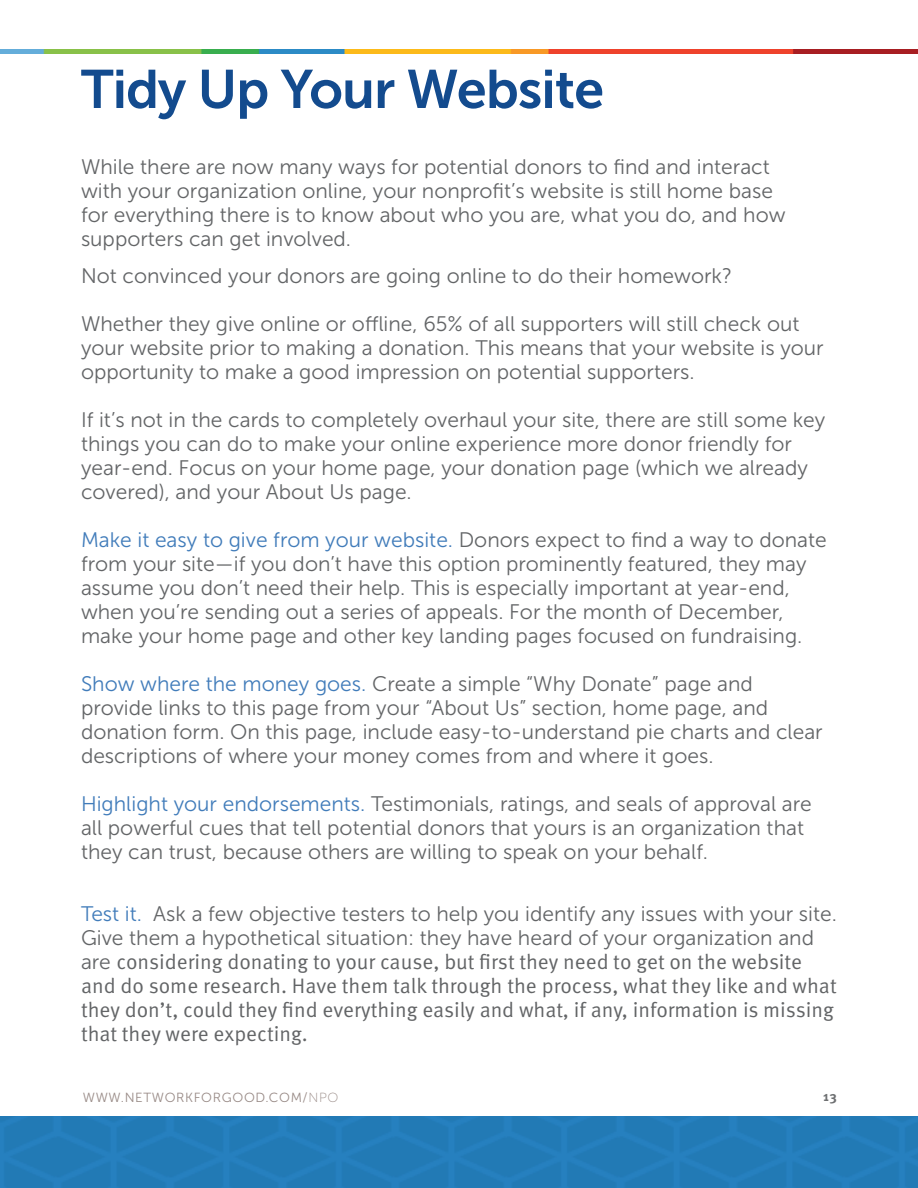
<style>
.page{position:relative;width:918px;height:1188px;background:#fff}
.page>*{position:absolute;margin:0;border:0;box-sizing:border-box;transform-origin:0 0}
.t1{font:54px "Museo Sans 700";letter-spacing:-.015em;color:#134b8e}
.t2{font:21px/24px "Museo Sans 300";color:#636567}
.t3{font:21px/24px "Meta OT Norm";color:#636567}
.t4{font:700 13.5px "Meta OT";color:#6d6f71}
.t5{font:13.2px "Museo Sans 300";letter-spacing:.05em;color:#988a86}
.s1{color:#417cba}
.s2{font-family:"Museo Sans 300"}
.s3{font-family:"Museo Sans 100"}
</style>
<div class="page">
<img style="left:0;top:1117px;width:918px;height:71px">
<img style="left:0;top:50px;width:918px;height:4px">
<h1 class="t1" style="left:81px;top:69px;width:525px">Tidy Up Your Website</h1>
<p class="t2" style="left:81px;top:156px;width:706px">While there are now many ways for potential donors to find and interact with your organization online, your nonprofit’s website is still home base for everything there is to know about who you are, what you do, and how supporters can get involved.</p>
<p class="t2" style="left:81px;top:266px;width:653px">Not convinced your donors are going online to do their homework?</p>
<p class="t2" style="left:81px;top:314px;width:744px">Whether they give online or offline, 65% of all supporters will still check out your website prior to making a donation. This means that your website is your opportunity to make a good impression on potential supporters.</p>
<p class="t2" style="left:81px;top:410px;width:746px">If it’s not in the cards to completely overhaul your site, there are still some key things you can do to make your online experience more donor friendly for year-end. Focus on your home page, your donation page (which we already covered), and your About Us page.</p>
<p class="t2" style="left:81px;top:530px;width:747px"><span class="s1">Make it easy to give from your website.</span> Donors expect to find a way to donate from your site—if you don’t have this option prominently featured, they may assume you don’t need their help. This is especially important at year-end, when you’re sending out a series of appeals. For the month of December, make your home page and other key landing pages focused on fundraising.</p>
<p class="t2" style="left:81px;top:674px;width:743px"><span class="s1">Show where the money goes.</span> Create a simple “Why Donate” page and provide links to this page from your “About Us” section, home page, and donation form. On this page, include easy-to-understand pie charts and clear descriptions of where your money comes from and where it goes.</p>
<p class="t2" style="left:81px;top:794px;width:732px"><span class="s1">Highlight your endorsements.</span> Testimonials, ratings, and seals of approval are all powerful cues that tell potential donors that yours is an organization that they can trust, because others are willing to speak on your behalf.</p>
<p class="t2" style="left:81px;top:903px;width:757px"><span class="s1">Test it.</span> Ask a few objective testers to help you identify any issues with your site.<br>Give them a hypothetical situation: they have heard of your organization and</p>
<p class="t3" style="left:81px;top:951px;width:757px"><span class="s2">are</span> considering donating to your cause, but first they need to get on the website and do some research. Have them talk through the process, what they like and what they don’t, could they find everything easily and what, if any, information is missing that they were expecting.</p>
<p class="t5" style="left:83px;top:1093px;width:257px">WWW.NETWORKFORGOOD.COM/<span class="s3">NPO</span></p>
<p class="t4" style="left:823px;top:1088px;width:15px">13</p>
</div>
